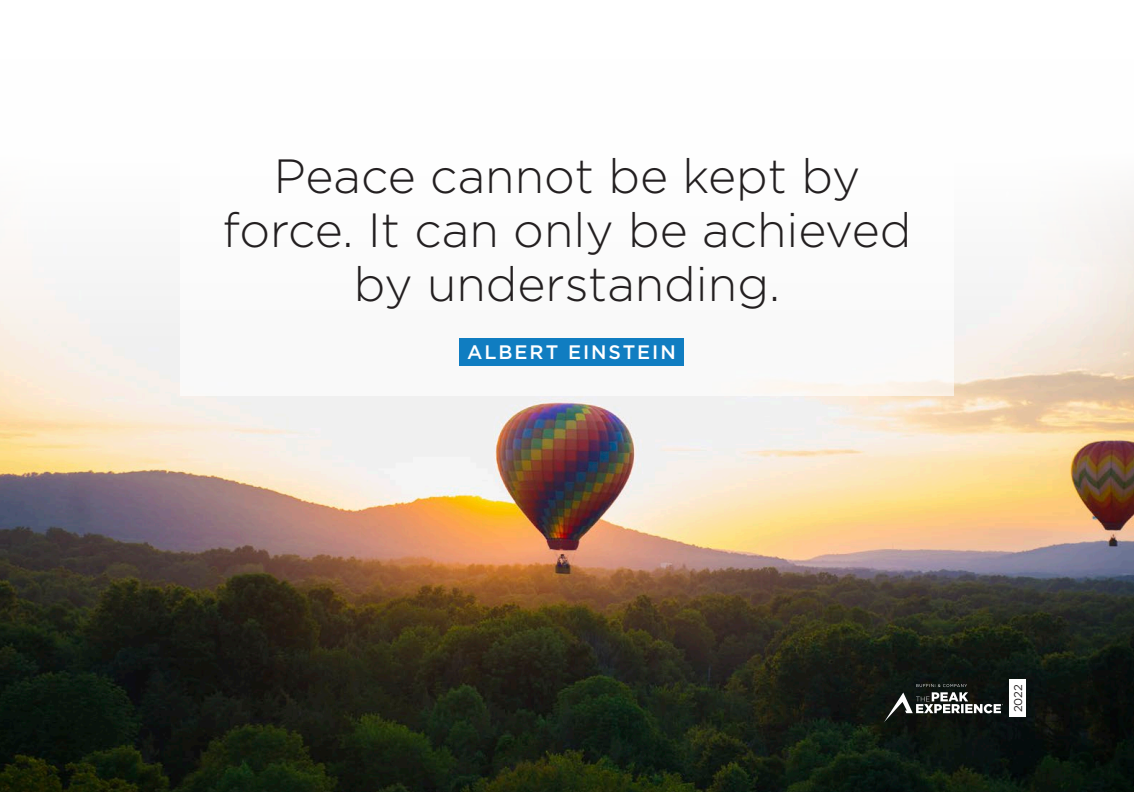
<style>
.page{position:relative;width:1134px;height:792px;background:#fff}
.page>*{position:absolute;margin:0;border:0;box-sizing:border-box;transform-origin:0 0}
._22_quote{font:300 48px/54px "Gotham";color:#231f20;text-align:center}
._22_quote_Source{font:500 19.5px "Gotham";letter-spacing:.1em;color:#fff}
._2022_Black{font:11.25px "Gotham";color:#231f20}
</style>
<div class="page">
<img style="left:0;top:194px;width:1134px;height:598px">
<div style="left:1010px;top:680px;width:16px;height:37px;background:#fff"></div>
<svg style="left:884px;top:684px;width:119px;height:38px;background:#3c403e"></svg>
<div style="left:180px;top:125px;width:774px;height:271px;background:#fff"></div>
<div style="left:459px;top:338px;width:225px;height:28px;background:#107dc1"></div>
<p class="_22_quote" style="left:222px;top:148px;width:691px">Peace cannot be kept by force. It can only be achieved by understanding.</p>
<p class="_22_quote_Source" style="left:467px;top:339px;width:210px">ALBERT EINSTEIN</p>
<p class="_2022_Black" style="left:1011px;top:712px;width:30px;rotate:-90deg">2022</p>
</div>
